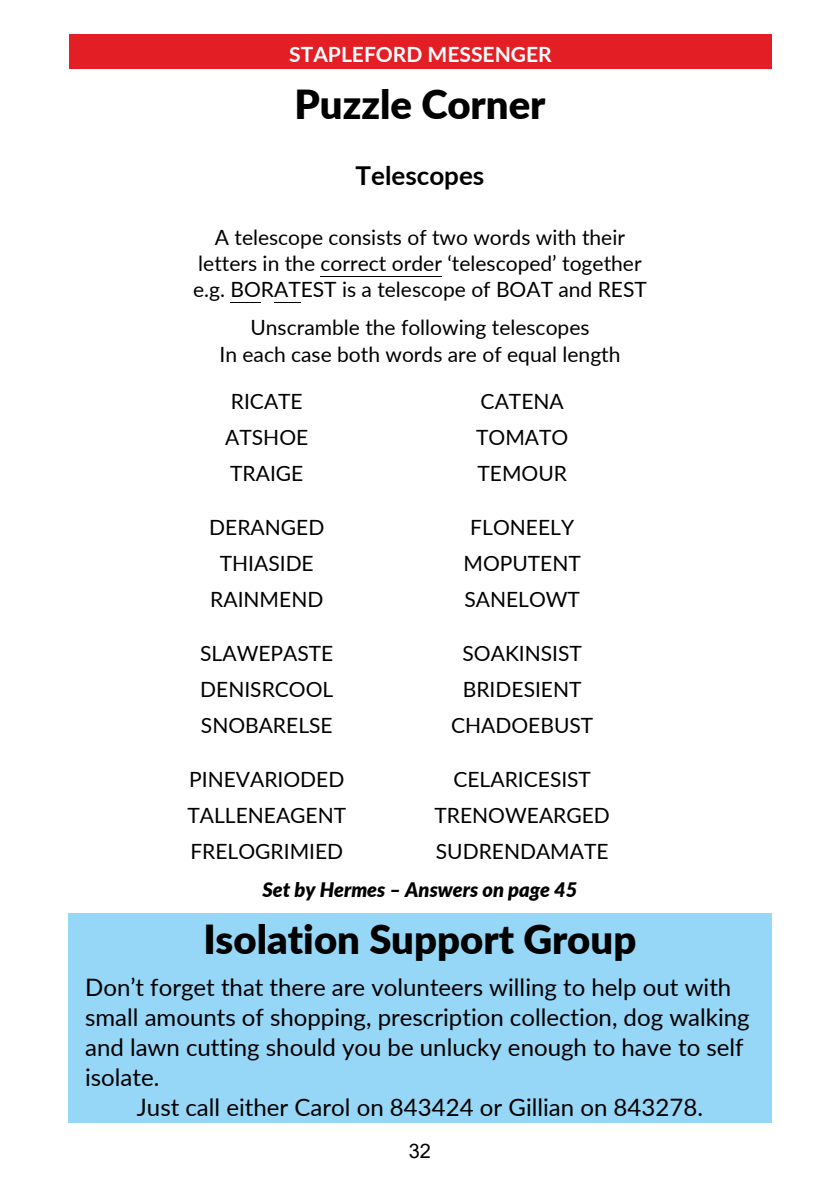
<style>
.page{position:relative;width:840px;height:1191px;background:#fff}
.page>*{position:absolute;margin:0;border:0;box-sizing:border-box;transform-origin:0 0}
.t1{font:900 40px "Lato";color:#000}
.t2{font:700 26px "Lato";color:#000}
.t3{font:24px "Lato";color:#000}
.t4{font:21px/26px "Lato";color:#000;text-align:center}
.t5{font:700 21px "Lato";color:#fefefe}
.t6{font:italic 900 20px "Lato";color:#000}
.t7{font:20px "Arial";color:#000}
</style>
<div class="page">
<div style="left:69px;top:34px;width:702px;height:34px;background:#e31f25"></div>
<hr style="left:320px;top:276px;width:122px;height:1px;background:#000">
<hr style="left:230px;top:302px;width:31px;height:1px;background:#000">
<svg style="left:274px;top:302px;width:26px;height:1px"></svg>
<div style="left:68px;top:914px;width:703px;height:209px;background:#96d6f6"></div>
<p class="t5" style="left:289px;top:45px;width:264px">STAPLEFORD MESSENGER</p>
<h1 class="t1" style="left:294px;top:87px;width:252px">Puzzle Corner</h1>
<p class="t2" style="left:355px;top:164px;width:130px">Telescopes</p>
<p class="t4" style="left:193px;top:226px;width:455px">A telescope consists of two words with their letters in the correct order ‘telescoped’ together e.g. BORATEST is a telescope of BOAT and REST</p>
<p class="t4" style="left:219px;top:316px;width:402px">Unscramble the following telescopes<br>In each case both words are of equal length</p>
<p class="t4" style="left:231px;top:389px;width:73px">RICATE</p>
<p class="t4" style="left:480px;top:389px;width:85px">CATENA</p>
<p class="t4" style="left:225px;top:425px;width:84px">ATSHOE</p>
<p class="t4" style="left:476px;top:425px;width:94px">TOMATO</p>
<p class="t4" style="left:230px;top:461px;width:75px">TRAIGE</p>
<p class="t4" style="left:477px;top:461px;width:91px">TEMOUR</p>
<p class="t4" style="left:209px;top:515px;width:116px">DERANGED</p>
<p class="t4" style="left:470px;top:515px;width:105px">FLONEELY</p>
<p class="t4" style="left:220px;top:551px;width:95px">THIASIDE</p>
<p class="t4" style="left:463px;top:551px;width:119px">MOPUTENT</p>
<p class="t4" style="left:210px;top:587px;width:114px">RAINMEND</p>
<p class="t4" style="left:464px;top:587px;width:117px">SANELOWT</p>
<p class="t4" style="left:200px;top:641px;width:134px">SLAWEPASTE</p>
<p class="t4" style="left:462px;top:641px;width:121px">SOAKINSIST</p>
<p class="t4" style="left:200px;top:677px;width:134px">DENISRCOOL</p>
<p class="t4" style="left:462px;top:677px;width:120px">BRIDESIENT</p>
<p class="t4" style="left:201px;top:713px;width:133px">SNOBARELSE</p>
<p class="t4" style="left:451px;top:713px;width:143px">CHADOEBUST</p>
<p class="t4" style="left:189px;top:767px;width:157px">PINEVARIODED</p>
<p class="t4" style="left:453px;top:767px;width:139px">CELARICESIST</p>
<p class="t4" style="left:187px;top:803px;width:160px">TALLENEAGENT</p>
<p class="t4" style="left:434px;top:803px;width:177px">TRENOWEARGED</p>
<p class="t4" style="left:190px;top:839px;width:154px">FRELOGRIMIED</p>
<p class="t4" style="left:435px;top:839px;width:174px">SUDRENDAMATE</p>
<p class="t6" style="left:262px;top:881px;width:316px">Set by Hermes – Answers on page 45</p>
<h1 class="t1" style="left:203px;top:921px;width:434px">Isolation Support Group</h1>
<p class="t3" style="left:85px;top:976px;width:647px">Don’t forget that there are volunteers willing to help out with</p>
<p class="t3" style="left:85px;top:1006px;width:665px">small amounts of shopping, prescription collection, dog walking</p>
<p class="t3" style="left:85px;top:1036px;width:659px">and lawn cutting should you be unlucky enough to have to self</p>
<p class="t3" style="left:85px;top:1066px;width:76px">isolate.</p>
<p class="t3" style="left:137px;top:1096px;width:567px">Just call either Carol on 843424 or Gillian on 843278.</p>
<p class="t7" style="left:408px;top:1143px;width:24px">32</p>
</div>
